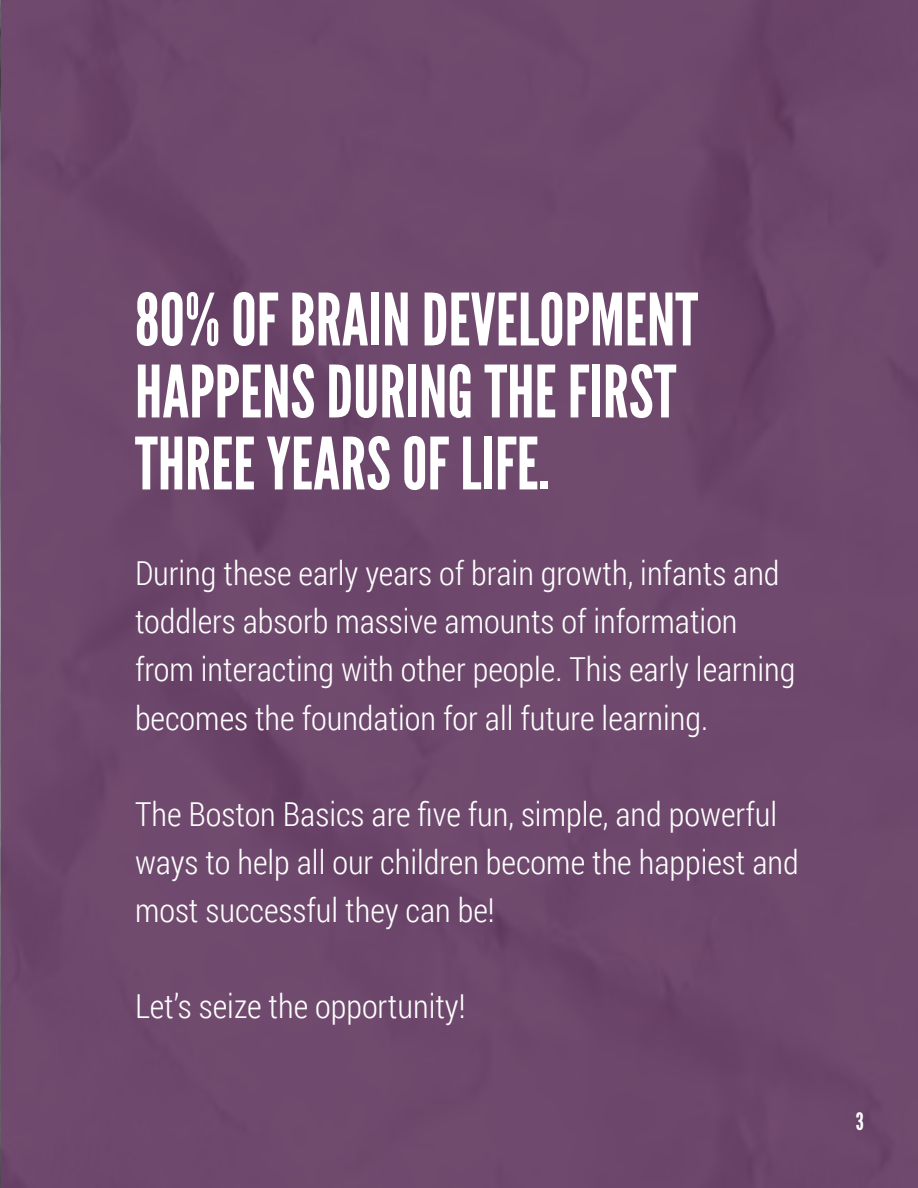
<style>
.page{position:relative;width:918px;height:1188px;background:#6f496d}
.page>*{position:absolute;margin:0;border:0;box-sizing:border-box;transform-origin:0 0}
.t1{font:72px "League Gothic";color:#fff}
.t2{font:300 33px/48px "Roboto Condensed";color:#fff}
.t3{font:24px "League Gothic";color:#fff}
</style>
<div class="page">
<p class="t1" style="left:135px;top:279px;width:565px">80% OF BRAIN DEVELOPMENT</p>
<p class="t1" style="left:135px;top:351px;width:543px">HAPPENS DURING THE FIRST</p>
<p class="t1" style="left:135px;top:423px;width:417px">THREE YEARS OF LIFE.</p>
<p class="t2" style="left:135px;top:549px;width:662px">During these early years of brain growth, infants and toddlers absorb massive amounts of information from interacting with other people. This early learning becomes the foundation for all future learning.</p>
<p class="t2" style="left:135px;top:789px;width:665px">The Boston Basics are five fun, simple, and powerful ways to help all our children become the happiest and most successful they can be!</p>
<p class="t2" style="left:135px;top:981px;width:332px">Let’s seize the opportunity!</p>
<p class="t3" style="left:856px;top:1107px;width:10px">3</p>
</div>
